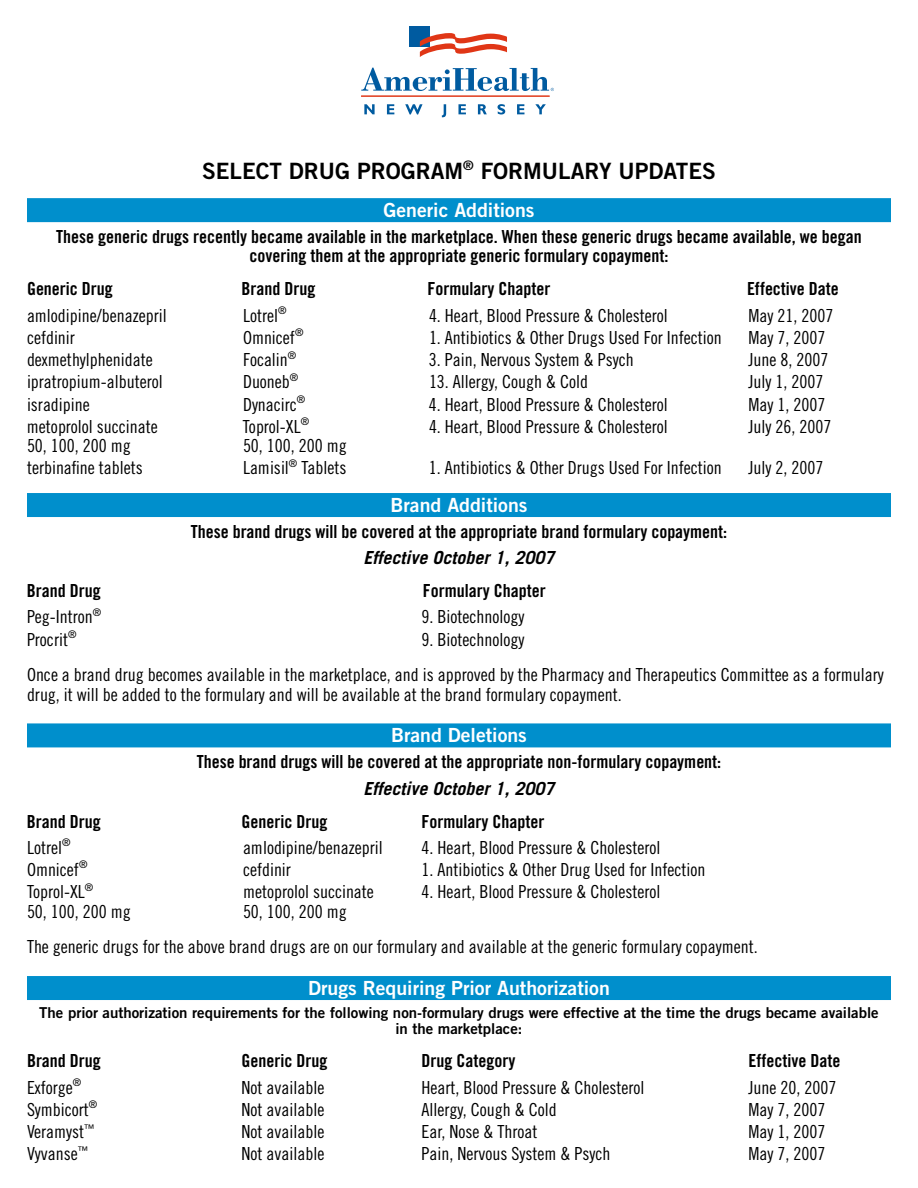
<style>
.page{position:relative;width:918px;height:1188px;background:#fff}
.page>*{position:absolute;margin:0;border:0;box-sizing:border-box;transform-origin:0 0}
.t1{font:22.5px "Trade Gothic Bold Two";color:#000}
.t2{font:19.5px "Trade Gothic Bold Two";color:#fff}
.t3{font:18px/35.7px "Trade Gothic Cond Eighteen";color:#000}
.t4{font:18px/19.5px "Trade Gothic Bold Cond Twenty";color:#000;text-align:center}
.t5{font:italic 700 18px "Trade Gothic";color:#000}
.t6{font:15px/16.5px "Trade Gothic Bold Two";color:#000;text-align:center}
</style>
<div class="page">
<div style="left:27px;top:198px;width:864px;height:24px;background:#008fcc"></div>
<div style="left:27px;top:493px;width:864px;height:24px;background:#008fcc"></div>
<div style="left:27px;top:723px;width:864px;height:24px;background:#008fcc"></div>
<div style="left:27px;top:976px;width:864px;height:24px;background:#008fcc"></div>
<div style="left:410px;top:26px;width:20px;height:21px;background:#005ba0"></div>
<svg style="left:420px;top:33px;width:87px;height:24px"></svg>
<hr style="left:361px;top:96px;width:189px;height:1px;background:#e03616">
<svg style="left:364px;top:104px;width:11px;height:10px"></svg>
<svg style="left:387px;top:104px;width:7px;height:10px"></svg>
<svg style="left:405px;top:104px;width:18px;height:10px"></svg>
<svg style="left:442px;top:104px;width:4px;height:13px"></svg>
<svg style="left:458px;top:104px;width:8px;height:10px"></svg>
<svg style="left:478px;top:104px;width:9px;height:10px"></svg>
<svg style="left:498px;top:104px;width:7px;height:10px"></svg>
<svg style="left:517px;top:104px;width:7px;height:10px"></svg>
<svg style="left:535px;top:104px;width:11px;height:10px"></svg>
<svg style="left:361px;top:68px;width:193px;height:23px"></svg>
<p class="t1" style="left:202px;top:157px;width:515px">SELECT DRUG PROGRAM<sup>®</sup> FORMULARY UPDATES</p>
<p class="t2" style="left:383px;top:198px;width:153px">Generic Additions</p>
<p class="t4" style="left:56px;top:227px;width:807px">These generic drugs recently became available in the marketplace. When these generic drugs became available, we began covering them at the appropriate generic formulary copayment:</p>
<p class="t4" style="left:27px;top:279px;width:87px">Generic Drug</p>
<p class="t4" style="left:242px;top:279px;width:75px">Brand Drug</p>
<p class="t4" style="left:428px;top:279px;width:124px">Formulary Chapter</p>
<p class="t4" style="left:747px;top:279px;width:93px">Effective Date</p>
<p class="t3" style="left:27px;top:297px;width:141px">amlodipine/benazepril</p>
<p class="t3" style="left:243px;top:297px;width:45px">Lotrel<sup>®</sup></p>
<p class="t3" style="left:429px;top:297px;width:240px">4. Heart, Blood Pressure &amp; Cholesterol</p>
<p class="t3" style="left:749px;top:297px;width:86px">May 21, 2007</p>
<p class="t3" style="left:27px;top:319px;width:49px">cefdinir</p>
<p class="t3" style="left:243px;top:319px;width:62px">Omnicef<sup>®</sup></p>
<p class="t3" style="left:429px;top:319px;width:294px">1. Antibiotics &amp; Other Drugs Used For Infection</p>
<p class="t3" style="left:749px;top:319px;width:78px">May 7, 2007</p>
<p class="t3" style="left:27px;top:342px;width:127px">dexmethylphenidate</p>
<p class="t3" style="left:243px;top:342px;width:55px">Focalin<sup>®</sup></p>
<p class="t3" style="left:429px;top:342px;width:206px">3. Pain, Nervous System &amp; Psych</p>
<p class="t3" style="left:748px;top:342px;width:81px">June 8, 2007</p>
<p class="t3" style="left:27px;top:364px;width:137px">ipratropium-albuterol</p>
<p class="t3" style="left:243px;top:364px;width:57px">Duoneb<sup>®</sup></p>
<p class="t3" style="left:429px;top:364px;width:161px">13. Allergy, Cough &amp; Cold</p>
<p class="t3" style="left:748px;top:364px;width:76px">July 1, 2007</p>
<p class="t3" style="left:27px;top:386px;width:64px">isradipine</p>
<p class="t3" style="left:243px;top:386px;width:64px">Dynacirc<sup>®</sup></p>
<p class="t3" style="left:429px;top:386px;width:240px">4. Heart, Blood Pressure &amp; Cholesterol</p>
<p class="t3" style="left:748px;top:386px;width:78px">May 1, 2007</p>
<p class="t3" style="left:27px;top:408px;width:132px">metoprolol succinate</p>
<p class="t3" style="left:243px;top:408px;width:68px">Toprol-XL<sup>®</sup></p>
<p class="t3" style="left:429px;top:408px;width:240px">4. Heart, Blood Pressure &amp; Cholesterol</p>
<p class="t3" style="left:749px;top:408px;width:84px">July 26, 2007</p>
<p class="t3" style="left:27px;top:428px;width:105px">50, 100, 200 mg</p>
<p class="t3" style="left:243px;top:428px;width:105px">50, 100, 200 mg</p>
<p class="t3" style="left:27px;top:450px;width:117px">terbinafine tablets</p>
<p class="t3" style="left:243px;top:450px;width:105px">Lamisil<sup>®</sup> Tablets</p>
<p class="t3" style="left:429px;top:450px;width:294px">1. Antibiotics &amp; Other Drugs Used For Infection</p>
<p class="t3" style="left:748px;top:450px;width:76px">July 2, 2007</p>
<p class="t2" style="left:390px;top:493px;width:139px">Brand Additions</p>
<p class="t4" style="left:191px;top:522px;width:538px">These brand drugs will be covered at the appropriate brand formulary copayment:</p>
<p class="t5" style="left:363px;top:547px;width:193px">Effective October 1, 2007</p>
<p class="t4" style="left:27px;top:581px;width:75px">Brand Drug</p>
<p class="t4" style="left:423px;top:581px;width:124px">Formulary Chapter</p>
<p class="t3" style="left:27px;top:599px;width:76px">Peg-Intron<sup>®</sup></p>
<p class="t3" style="left:422px;top:599px;width:104px">9. Biotechnology</p>
<p class="t3" style="left:27px;top:621px;width:51px">Procrit<sup>®</sup></p>
<p class="t3" style="left:27px;top:621px;width:858px;text-indent:395px">9. Biotechnology<br>Once a brand drug becomes available in the marketplace, and is approved by the Pharmacy and Therapeutics Committee as a formulary</p>
<p class="t3" style="left:27px;top:676px;width:596px">drug, it will be added to the formulary and will be available at the brand formulary copayment.</p>
<p class="t2" style="left:391px;top:723px;width:137px">Brand Deletions</p>
<p class="t4" style="left:197px;top:752px;width:526px">These brand drugs will be covered at the appropriate non-formulary copayment:</p>
<p class="t5" style="left:363px;top:777px;width:193px">Effective October 1, 2007</p>
<p class="t4" style="left:27px;top:811px;width:75px">Brand Drug</p>
<p class="t4" style="left:241px;top:811px;width:87px">Generic Drug</p>
<p class="t4" style="left:421px;top:811px;width:124px">Formulary Chapter</p>
<p class="t3" style="left:27px;top:829px;width:45px">Lotrel<sup>®</sup></p>
<p class="t3" style="left:243px;top:829px;width:141px">amlodipine/benazepril</p>
<p class="t3" style="left:422px;top:829px;width:240px">4. Heart, Blood Pressure &amp; Cholesterol</p>
<p class="t3" style="left:27px;top:852px;width:62px">Omnicef<sup>®</sup></p>
<p class="t3" style="left:243px;top:852px;width:49px">cefdinir</p>
<p class="t3" style="left:422px;top:852px;width:285px">1. Antibiotics &amp; Other Drug Used for Infection</p>
<p class="t3" style="left:27px;top:874px;width:68px">Toprol-XL<sup>®</sup></p>
<p class="t3" style="left:243px;top:874px;width:132px">metoprolol succinate</p>
<p class="t3" style="left:422px;top:874px;width:240px">4. Heart, Blood Pressure &amp; Cholesterol</p>
<p class="t3" style="left:27px;top:893px;width:105px">50, 100, 200 mg</p>
<p class="t3" style="left:27px;top:893px;width:732px;text-indent:216px">50, 100, 200 mg<br>The generic drugs for the above brand drugs are on our formulary and available at the generic formulary copayment.</p>
<p class="t2" style="left:308px;top:976px;width:303px">Drugs Requiring Prior Authorization</p>
<p class="t6" style="left:39px;top:1004px;width:841px">The prior authorization requirements for the following non-formulary drugs were effective at the time the drugs became available in the marketplace:</p>
<p class="t4" style="left:27px;top:1051px;width:75px">Brand Drug</p>
<p class="t4" style="left:242px;top:1051px;width:87px">Generic Drug</p>
<p class="t4" style="left:422px;top:1051px;width:95px">Drug Category</p>
<p class="t4" style="left:749px;top:1051px;width:93px">Effective Date</p>
<p class="t3" style="left:27px;top:1069px;width:56px">Exforge<sup>®</sup></p>
<p class="t3" style="left:241px;top:1069px;width:84px">Not available</p>
<p class="t3" style="left:421px;top:1069px;width:224px">Heart, Blood Pressure &amp; Cholesterol</p>
<p class="t3" style="left:749px;top:1069px;width:89px">June 20, 2007</p>
<p class="t3" style="left:27px;top:1091px;width:72px">Symbicort<sup>®</sup></p>
<p class="t3" style="left:241px;top:1091px;width:84px">Not available</p>
<p class="t3" style="left:421px;top:1091px;width:137px">Allergy, Cough &amp; Cold</p>
<p class="t3" style="left:748px;top:1091px;width:78px">May 7, 2007</p>
<p class="t3" style="left:27px;top:1114px;width:69px">Veramyst<sup>™</sup></p>
<p class="t3" style="left:241px;top:1114px;width:84px">Not available</p>
<p class="t3" style="left:421px;top:1114px;width:117px">Ear, Nose &amp; Throat</p>
<p class="t3" style="left:748px;top:1114px;width:78px">May 1, 2007</p>
<p class="t3" style="left:27px;top:1136px;width:63px">Vyvanse<sup>™</sup></p>
<p class="t3" style="left:242px;top:1136px;width:84px">Not available</p>
<p class="t3" style="left:422px;top:1136px;width:190px">Pain, Nervous System &amp; Psych</p>
<p class="t3" style="left:749px;top:1136px;width:78px">May 7, 2007</p>
</div>
